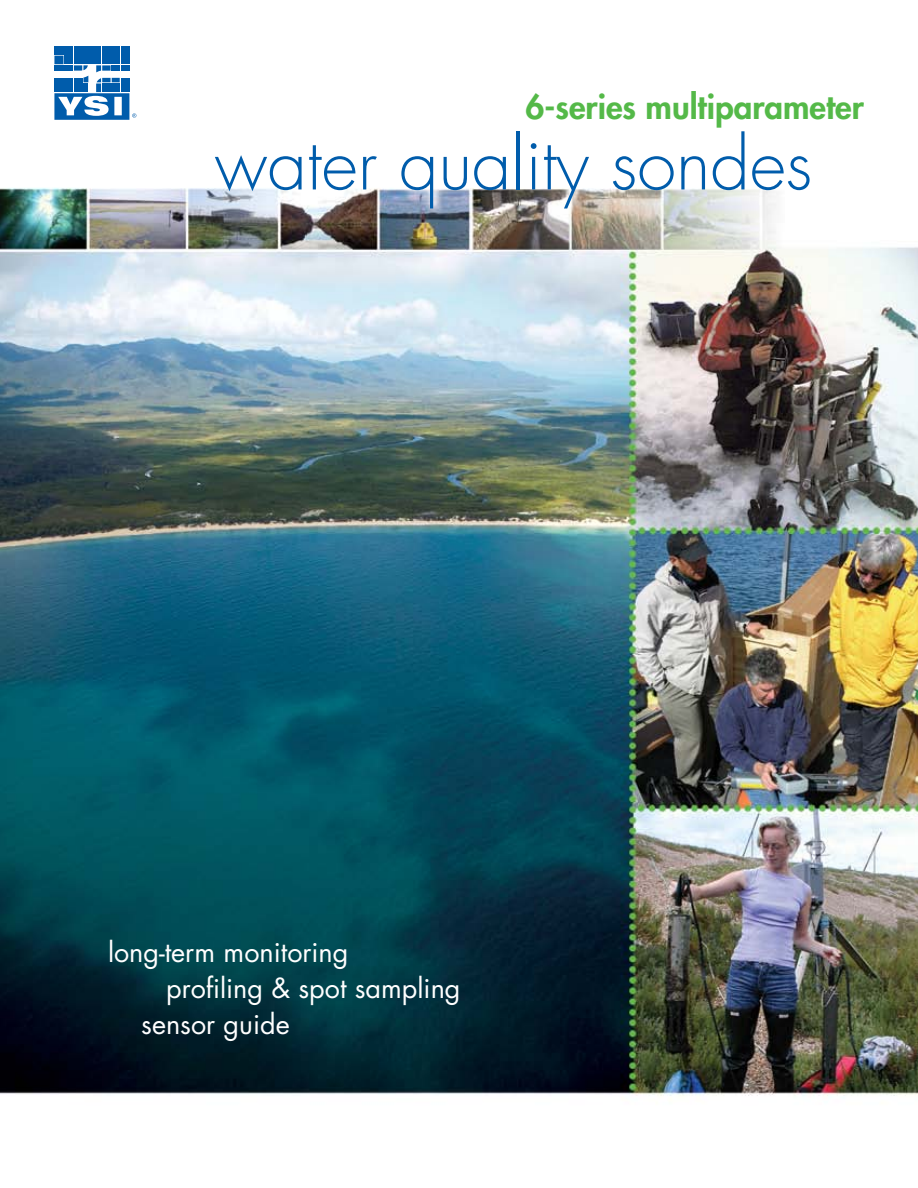
<style>
.page{position:relative;width:918px;height:1188px;background:#fff}
.page>*{position:absolute;margin:0;border:0;box-sizing:border-box;transform-origin:0 0}
.t1{font:300 70.5px "Futura";color:#005cab}
.t2{font:800 33px "Futura";color:#54b948}
.t3{font:27px "Futura";color:#fff}
</style>
<div class="page">
<img style="left:0;top:46px;width:918px;height:1050px">
<div style="left:121px;top:46px;width:8px;height:8px;background:#005cab"></div>
<div style="left:121px;top:56px;width:8px;height:8px;background:#005cab"></div>
<div style="left:54px;top:46px;width:9px;height:8px;background:#005cab"></div>
<div style="left:54px;top:56px;width:9px;height:8px;background:#005cab"></div>
<div style="left:65px;top:46px;width:8px;height:8px;background:#005cab"></div>
<div style="left:65px;top:56px;width:8px;height:8px;background:#005cab"></div>
<div style="left:74px;top:46px;width:8px;height:8px;background:#005cab"></div>
<div style="left:74px;top:56px;width:8px;height:8px;background:#005cab"></div>
<div style="left:83px;top:46px;width:9px;height:8px;background:#005cab"></div>
<div style="left:83px;top:56px;width:9px;height:8px;background:#005cab"></div>
<div style="left:93px;top:46px;width:8px;height:8px;background:#005cab"></div>
<div style="left:93px;top:56px;width:8px;height:8px;background:#005cab"></div>
<div style="left:102px;top:46px;width:9px;height:8px;background:#005cab"></div>
<div style="left:102px;top:56px;width:9px;height:8px;background:#005cab"></div>
<div style="left:112px;top:56px;width:8px;height:8px;background:#005cab"></div>
<div style="left:112px;top:46px;width:8px;height:8px;background:#005cab"></div>
<svg style="left:54px;top:65px;width:82px;height:55px"></svg>
<p class="t2" style="left:526px;top:86px;width:340px">6-series multiparameter</p>
<h1 class="t1" style="left:214px;top:119px;width:599px">water quality sondes</h1>
<p class="t3" style="left:108px;top:934px;width:242px">long-term monitoring</p>
<p class="t3" style="left:166px;top:970px;width:296px">profiling &amp; spot sampling</p>
<p class="t3" style="left:141px;top:1006px;width:150px">sensor guide</p>
</div>
